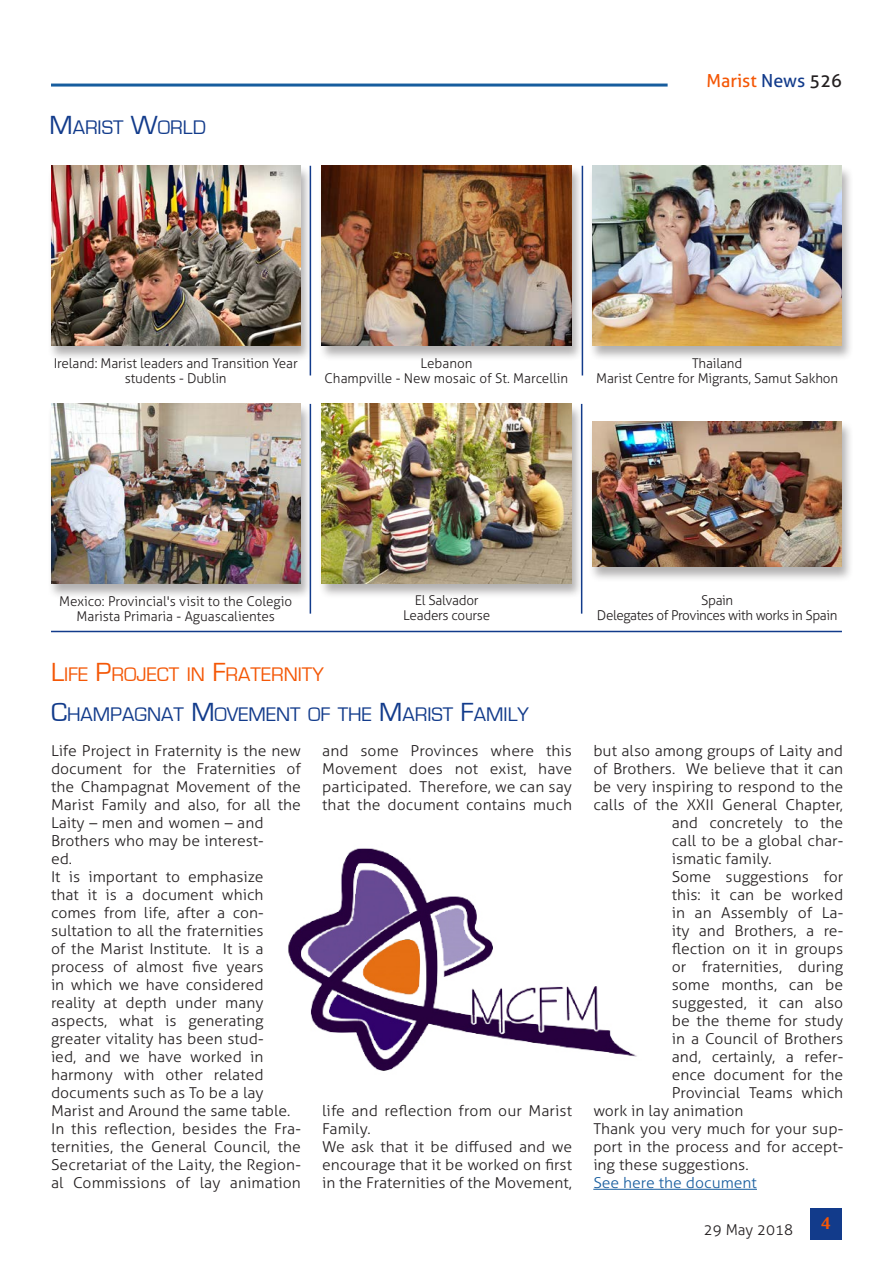
<style>
.page{position:relative;width:893px;height:1263px;background:#fff}
.page>*{position:absolute;margin:0;border:0;box-sizing:border-box;transform-origin:0 0}
.Titolo{font:20.25px "Eurostile";color:#123b8b}
.Titolo-2{font:20.25px "Eurostile";color:#f45706}
.t1{font:18px "Aller";color:#f45706}
.t2{font:700 18px "Novarese IT Cby BT";color:#f45706}
.Testo_sinEspacio{font:300 15px/18px "Aller";color:#231f20;text-align:justify;scale:1.05 1}
.Testo_sinEspacio-2{font:300 15px "Aller";color:#175d9e;scale:1.05 1}
.Testo_sinEspacio-3{font:300 15px "Aller";color:#231f20}
.DidacaliaFotos{font:300 13.5px/15px "Aller";letter-spacing:-.01em;color:#231f20;text-align:center}
.DidacaliaFotos-2{font:300 13.5px "Aller";letter-spacing:-.03em;color:#231f20}
.s1{font-size:27px}
.s2{color:#123b8b}
.s3{color:#231f20}
</style>
<div class="page">
<hr style="left:51px;top:84px;width:617px;height:3px;background:#175d9e">
<div style="left:810px;top:1208px;width:32px;height:31px;background:#123b8b"></div>
<div style="left:588px;top:420px;width:266px;height:162px;background:#231f20;opacity:.35"></div>
<img style="left:592px;top:421px;width:250px;height:146px">
<div style="left:318px;top:165px;width:265px;height:196px;background:#231f20;opacity:.35"></div>
<img style="left:322px;top:166px;width:249px;height:180px">
<div style="left:47px;top:165px;width:266px;height:196px;background:#231f20;opacity:.35"></div>
<img style="left:51px;top:166px;width:249px;height:180px">
<div style="left:588px;top:165px;width:266px;height:196px;background:#231f20;opacity:.35"></div>
<img style="left:592px;top:166px;width:250px;height:180px">
<div style="left:318px;top:403px;width:265px;height:195px;background:#231f20;opacity:.35"></div>
<img style="left:322px;top:404px;width:249px;height:179px">
<div style="left:47px;top:403px;width:266px;height:197px;background:#231f20;opacity:.35"></div>
<img style="left:51px;top:404px;width:249px;height:180px">
<hr style="left:310px;top:166px;width:1px;height:209px;background:#123b8b">
<hr style="left:582px;top:166px;width:1px;height:209px;background:#123b8b">
<hr style="left:310px;top:404px;width:1px;height:210px;background:#123b8b">
<hr style="left:581px;top:404px;width:1px;height:210px;background:#123b8b">
<hr style="left:51px;top:631px;width:791px;height:1px;background:#123b8b">
<hr style="left:593px;top:1189px;width:164px;height:1px;background:#175d9e">
<img style="left:288px;top:848px;width:349px;height:223px">
<p class="Titolo" style="left:50px;top:116px;width:158px"><span class="s1">M</span>ARIST <span class="s1">W</span>ORLD</p>
<p class="t1" style="left:706px;top:69px;width:137px">Marist <span class="s2">News</span> <span class="s3">526</span></p>
<p class="DidacaliaFotos" style="left:54px;top:355px;width:246px">Ireland: Marist leaders and Transition Year students - Dublin</p>
<p class="DidacaliaFotos" style="left:420px;top:355px;width:54px">Lebanon</p>
<p class="DidacaliaFotos" style="left:325px;top:370px;width:245px">Champville - New mosaic of St. Marcellin</p>
<p class="DidacaliaFotos" style="left:692px;top:355px;width:52px">Thailand</p>
<p class="DidacaliaFotos" style="left:596px;top:370px;width:244px">Marist Centre for Migrants, Samut Sakhon</p>
<p class="DidacaliaFotos" style="left:415px;top:593px;width:65px">El Salvador</p>
<p class="DidacaliaFotos" style="left:403px;top:608px;width:88px">Leaders course</p>
<p class="DidacaliaFotos" style="left:59px;top:593px;width:234px">Mexico: Provincial's visit to the Colegio<br>Marista Primaria - Aguascalientes</p>
<p class="Titolo-2" style="left:51px;top:664px;width:274px"><span class="s1">L</span>IFE <span class="s1">P</span>ROJECT IN <span class="s1">F</span>RATERNITY</p>
<p class="Titolo" style="left:51px;top:703px;width:479px"><span class="s1">C</span>HAMPAGNAT <span class="s1">M</span>OVEMENT OF THE <span class="s1">M</span>ARIST <span class="s1">F</span>AMILY</p>
<p class="Testo_sinEspacio" style="left:51px;top:742px;width:239px;text-align:left">Life Project in Fraternity is the new document for the Fraternities of the Champagnat Movement of the<br>Marist Family and also, for all the<br>Laity – men and women – and<br>Brothers who may be interest-<br>ed.</p>
<p class="Testo_sinEspacio" style="left:51px;top:868px;width:229px;text-align:left">It is important to emphasize that it is a document which comes from life, after a con&shy;sultation to all the fraternities<br>of the Marist Institute. It is a process of almost five years<br>in which we have considered reality at depth under many aspects, what is generating greater vitality has been stud&shy;ied, and we have worked in harmony with other related documents such as To be a lay<br>Marist and Around the same table.</p>
<p class="Testo_sinEspacio" style="left:51px;top:1120px;width:239px">In this reflection, besides the Fra&shy;ternities, the General Council, the Secretariat of the Laity, the Region&shy;al Commissions of lay animation</p>
<p class="Testo_sinEspacio" style="left:322px;top:742px;width:239px">and some Provinces where this Movement does not exist, have participated. Therefore, we can say that the document contains much</p>
<p class="Testo_sinEspacio" style="left:322px;top:1102px;width:239px">life and reflection from our Marist<br>Family.</p>
<p class="Testo_sinEspacio" style="left:322px;top:1138px;width:239px">We ask that it be diffused and we encourage that it be worked on first in the Fraternities of the Movement,</p>
<p class="DidacaliaFotos" style="left:701px;top:593px;width:33px">Spain</p>
<p class="DidacaliaFotos-2" style="left:597px;top:607px;width:242px">Delegates of Provinces with works in Spain</p>
<p class="Testo_sinEspacio" style="left:593px;top:742px;width:239px">but also among groups of Laity and</p>
<p class="Testo_sinEspacio" style="left:593px;top:760px;width:239px">of Brothers. We believe that it can</p>
<p class="Testo_sinEspacio" style="left:593px;top:778px;width:239px">be very inspiring to respond to the</p>
<p class="Testo_sinEspacio" style="left:593px;top:796px;width:239px">calls of the XXII General Chapter,</p>
<p class="Testo_sinEspacio" style="left:672px;top:814px;width:165px">and concretely to the</p>
<p class="Testo_sinEspacio" style="left:672px;top:832px;width:165px">call to be a global char-</p>
<p class="Testo_sinEspacio" style="left:672px;top:850px;width:97px">ismatic family.</p>
<p class="Testo_sinEspacio" style="left:672px;top:868px;width:165px">Some suggestions for</p>
<p class="Testo_sinEspacio" style="left:672px;top:886px;width:165px">this: it can be worked</p>
<p class="Testo_sinEspacio" style="left:672px;top:904px;width:165px">in an Assembly of La-</p>
<p class="Testo_sinEspacio" style="left:672px;top:922px;width:165px">ity and Brothers, a re-</p>
<p class="Testo_sinEspacio" style="left:672px;top:940px;width:165px">flection on it in groups</p>
<p class="Testo_sinEspacio" style="left:672px;top:958px;width:165px">or fraternities, during</p>
<p class="Testo_sinEspacio" style="left:672px;top:976px;width:165px">some months, can be</p>
<p class="Testo_sinEspacio" style="left:672px;top:994px;width:165px">suggested, it can also</p>
<p class="Testo_sinEspacio" style="left:672px;top:1012px;width:165px">be the theme for study</p>
<p class="Testo_sinEspacio" style="left:672px;top:1030px;width:165px">in a Council of Brothers</p>
<p class="Testo_sinEspacio" style="left:672px;top:1048px;width:165px">and, certainly, a refer-</p>
<p class="Testo_sinEspacio" style="left:672px;top:1066px;width:165px">ence document for the</p>
<p class="Testo_sinEspacio" style="left:672px;top:1084px;width:165px">Provincial Teams which</p>
<p class="Testo_sinEspacio" style="left:593px;top:1102px;width:144px">work in lay animation</p>
<p class="Testo_sinEspacio" style="left:593px;top:1120px;width:239px">Thank you very much for your sup&shy;port in the process and for accept&shy;ing these suggestions.</p>
<p class="Testo_sinEspacio-2" style="left:593px;top:1174px;width:157px">See here the document</p>
<p class="Testo_sinEspacio-3" style="left:704px;top:1220px;width:91px">29 May 2018</p>
<p class="t2" style="left:821px;top:1212px;width:12px">4</p>
</div>
